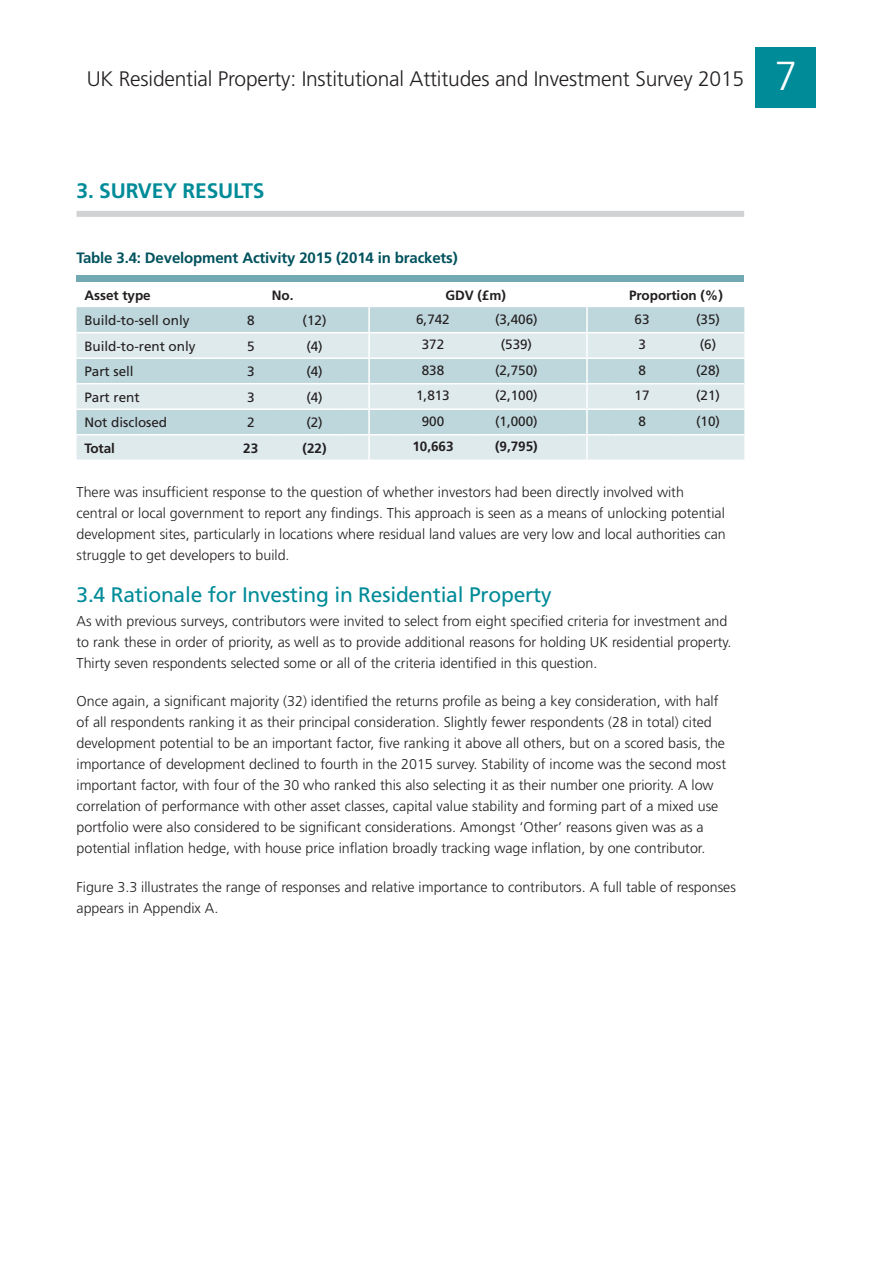
<style>
.page{position:relative;width:893px;height:1263px;background:#fff}
.page>*{position:absolute;margin:0;border:0;box-sizing:border-box;transform-origin:0 0}
.t1{font:300 21px "Frutiger";letter-spacing:-.01em;color:#231f20}
.Subtitle{font:21px "Frutiger";letter-spacing:-.01em;color:#008b98}
.Page_title{font:700 21px "Frutiger";letter-spacing:-.01em;color:#008b98}
.Figure__table_title{font:700 15px "Frutiger";letter-spacing:-.01em;color:#00525d}
.Body_copy{font:300 14.25px/21px "Frutiger";color:#231f20}
.Table_columns_-_nume{font:13.5px "Frutiger";letter-spacing:-.005em;color:#231f20}
.table_1st_col_text{font:13.5px "Frutiger";letter-spacing:-.005em;color:#231f20}
.Table_header{font:700 13.5px "Frutiger";letter-spacing:-.005em;color:#231f20}
.Table_columns_-_nume-2{font:700 13.5px "Frutiger";letter-spacing:-.005em;color:#231f20}
.Table_header_text_L{font:700 13.5px "Frutiger";letter-spacing:-.005em;color:#231f20}
.table_1st_col_text-2{font:700 13.5px "Frutiger";letter-spacing:-.005em;color:#231f20}
.s1{font-size:40.5px;color:#fff}
</style>
<div class="page">
<div style="left:755px;top:47px;width:61px;height:61px;background:#008b98"></div>
<div style="left:77px;top:211px;width:667px;height:6px;background:#d1d2d4"></div>
<div style="left:77px;top:276px;width:667px;height:6px;background:#73a9b2"></div>
<div style="left:77px;top:307px;width:667px;height:25px;background:#bed7dc"></div>
<svg style="left:77px;top:333px;width:667px;height:126px;background:#d2e2e6"></svg>
<hr style="left:77px;top:357px;width:139px;height:2px;background:#fff">
<hr style="left:216px;top:357px;width:64px;height:2px;background:#fff">
<hr style="left:280px;top:357px;width:64px;height:2px;background:#fff">
<hr style="left:344px;top:357px;width:25px;height:2px;background:#fff">
<hr style="left:369px;top:357px;width:26px;height:2px;background:#fff">
<hr style="left:395px;top:357px;width:83px;height:2px;background:#fff">
<hr style="left:478px;top:357px;width:83px;height:2px;background:#fff">
<hr style="left:561px;top:357px;width:26px;height:2px;background:#fff">
<hr style="left:587px;top:357px;width:25px;height:2px;background:#fff">
<hr style="left:612px;top:357px;width:66px;height:2px;background:#fff">
<hr style="left:678px;top:357px;width:66px;height:2px;background:#fff">
<hr style="left:77px;top:383px;width:139px;height:1px;background:#fff">
<hr style="left:216px;top:383px;width:64px;height:1px;background:#fff">
<hr style="left:280px;top:383px;width:64px;height:1px;background:#fff">
<svg style="left:344px;top:383px;width:51px;height:1px"></svg>
<hr style="left:395px;top:383px;width:83px;height:1px;background:#fff">
<hr style="left:478px;top:383px;width:83px;height:1px;background:#fff">
<svg style="left:561px;top:383px;width:51px;height:1px"></svg>
<hr style="left:612px;top:383px;width:66px;height:1px;background:#fff">
<hr style="left:678px;top:383px;width:66px;height:1px;background:#fff">
<hr style="left:77px;top:408px;width:139px;height:2px;background:#fff">
<hr style="left:216px;top:408px;width:64px;height:2px;background:#fff">
<hr style="left:280px;top:408px;width:64px;height:2px;background:#fff">
<hr style="left:344px;top:408px;width:25px;height:2px;background:#fff">
<hr style="left:369px;top:408px;width:26px;height:2px;background:#fff">
<hr style="left:395px;top:408px;width:83px;height:2px;background:#fff">
<hr style="left:478px;top:408px;width:83px;height:2px;background:#fff">
<hr style="left:561px;top:408px;width:26px;height:2px;background:#fff">
<hr style="left:587px;top:408px;width:25px;height:2px;background:#fff">
<hr style="left:612px;top:408px;width:66px;height:2px;background:#fff">
<hr style="left:678px;top:408px;width:66px;height:2px;background:#fff">
<hr style="left:77px;top:434px;width:139px;height:1px;background:#fff">
<hr style="left:216px;top:434px;width:64px;height:1px;background:#fff">
<hr style="left:280px;top:434px;width:64px;height:1px;background:#fff">
<svg style="left:344px;top:434px;width:51px;height:1px"></svg>
<hr style="left:395px;top:434px;width:83px;height:1px;background:#fff">
<hr style="left:478px;top:434px;width:83px;height:1px;background:#fff">
<svg style="left:561px;top:434px;width:51px;height:1px"></svg>
<hr style="left:612px;top:434px;width:66px;height:1px;background:#fff">
<hr style="left:678px;top:434px;width:66px;height:1px;background:#fff">
<hr style="left:368px;top:307px;width:2px;height:25px;background:#fff">
<hr style="left:368px;top:333px;width:2px;height:24px;background:#fff">
<hr style="left:368px;top:359px;width:2px;height:24px;background:#fff">
<hr style="left:368px;top:384px;width:2px;height:24px;background:#fff">
<hr style="left:368px;top:410px;width:2px;height:24px;background:#fff">
<hr style="left:368px;top:435px;width:2px;height:24px;background:#fff">
<hr style="left:586px;top:307px;width:2px;height:25px;background:#fff">
<hr style="left:586px;top:333px;width:2px;height:24px;background:#fff">
<hr style="left:586px;top:359px;width:2px;height:24px;background:#fff">
<hr style="left:586px;top:384px;width:2px;height:24px;background:#fff">
<hr style="left:586px;top:410px;width:2px;height:24px;background:#fff">
<hr style="left:586px;top:435px;width:2px;height:24px;background:#fff">
<h1 class="t1" style="left:87px;top:66px;width:712px">UK Residential Property: Institutional Attitudes and Investment Survey 2015 <span class="s1">7</span></h1>
<p class="Page_title" style="left:77px;top:178px;width:190px">3. SURVEY RESULTS</p>
<p class="Figure__table_title" style="left:77px;top:249px;width:383px">Table 3.4: Development Activity 2015 (2014 in brackets)</p>
<p class="Table_header_text_L" style="left:84px;top:287px;width:68px">Asset type</p>
<p class="Table_header" style="left:272px;top:287px;width:23px">No.</p>
<p class="Table_header" style="left:445px;top:287px;width:62px">GDV (£m)</p>
<p class="Table_header" style="left:629px;top:287px;width:95px">Proportion (%)</p>
<p class="table_1st_col_text" style="left:84px;top:313px;width:107px">Build-to-sell only</p>
<p class="Table_columns_-_nume" style="left:247px;top:313px;width:9px">8</p>
<p class="Table_columns_-_nume" style="left:303px;top:313px;width:25px">(12)</p>
<p class="Table_columns_-_nume" style="left:416px;top:311px;width:35px">6,742</p>
<p class="Table_columns_-_nume" style="left:495px;top:311px;width:44px">(3,406)</p>
<p class="Table_columns_-_nume" style="left:635px;top:311px;width:16px">63</p>
<p class="Table_columns_-_nume" style="left:696px;top:311px;width:25px">(35)</p>
<p class="table_1st_col_text" style="left:84px;top:338px;width:113px">Build-to-rent only</p>
<p class="Table_columns_-_nume" style="left:247px;top:338px;width:9px">5</p>
<p class="Table_columns_-_nume" style="left:306px;top:338px;width:18px">(4)</p>
<p class="Table_columns_-_nume" style="left:422px;top:337px;width:24px">372</p>
<p class="Table_columns_-_nume" style="left:501px;top:337px;width:33px">(539)</p>
<p class="Table_columns_-_nume" style="left:638px;top:337px;width:9px">3</p>
<p class="Table_columns_-_nume" style="left:700px;top:337px;width:18px">(6)</p>
<p class="table_1st_col_text" style="left:84px;top:364px;width:51px">Part sell</p>
<p class="Table_columns_-_nume" style="left:247px;top:364px;width:9px">3</p>
<p class="Table_columns_-_nume" style="left:306px;top:364px;width:18px">(4)</p>
<p class="Table_columns_-_nume" style="left:422px;top:362px;width:24px">838</p>
<p class="Table_columns_-_nume" style="left:495px;top:362px;width:44px">(2,750)</p>
<p class="Table_columns_-_nume" style="left:638px;top:362px;width:9px">8</p>
<p class="Table_columns_-_nume" style="left:696px;top:362px;width:25px">(28)</p>
<p class="table_1st_col_text" style="left:84px;top:389px;width:57px">Part rent</p>
<p class="Table_columns_-_nume" style="left:247px;top:389px;width:9px">3</p>
<p class="Table_columns_-_nume" style="left:306px;top:389px;width:18px">(4)</p>
<p class="Table_columns_-_nume" style="left:416px;top:388px;width:35px">1,813</p>
<p class="Table_columns_-_nume" style="left:495px;top:388px;width:44px">(2,100)</p>
<p class="Table_columns_-_nume" style="left:635px;top:388px;width:16px">17</p>
<p class="Table_columns_-_nume" style="left:696px;top:388px;width:25px">(21)</p>
<p class="table_1st_col_text" style="left:84px;top:415px;width:84px">Not disclosed</p>
<p class="Table_columns_-_nume" style="left:247px;top:415px;width:9px">2</p>
<p class="Table_columns_-_nume" style="left:306px;top:415px;width:18px">(2)</p>
<p class="Table_columns_-_nume" style="left:422px;top:413px;width:24px">900</p>
<p class="Table_columns_-_nume" style="left:495px;top:413px;width:44px">(1,000)</p>
<p class="Table_columns_-_nume" style="left:638px;top:413px;width:9px">8</p>
<p class="Table_columns_-_nume" style="left:696px;top:413px;width:25px">(10)</p>
<p class="table_1st_col_text-2" style="left:84px;top:440px;width:32px">Total</p>
<p class="Table_columns_-_nume-2" style="left:243px;top:440px;width:16px">23</p>
<p class="Table_columns_-_nume-2" style="left:303px;top:440px;width:25px">(22)</p>
<p class="Table_columns_-_nume-2" style="left:412px;top:439px;width:43px">10,663</p>
<p class="Table_columns_-_nume-2" style="left:495px;top:439px;width:44px">(9,795)</p>
<p class="Body_copy" style="left:77px;top:481px;width:651px">There was insufficient response to the question of whether investors had been directly involved with central or local government to report any findings. This approach is seen as a means of unlocking potential development sites, particularly in locations where residual land values are very low and local authorities can struggle to get developers to build.</p>
<p class="Subtitle" style="left:77px;top:582px;width:476px">3.4 Rationale for Investing in Residential Property</p>
<p class="Body_copy" style="left:77px;top:611px;width:656px">As with previous surveys, contributors were invited to select from eight specified criteria for investment and to rank these in order of priority, as well as to provide additional reasons for holding UK residential property.<br>Thirty seven respondents selected some or all of the criteria identified in this question.</p>
<p class="Body_copy" style="left:77px;top:691px;width:651px">Once again, a significant majority (32) identified the returns profile as being a key consideration, with half of all respondents ranking it as their principal consideration. Slightly fewer respondents (28 in total) cited development potential to be an important factor, five ranking it above all others, but on a scored basis, the importance of development declined to fourth in the 2015 survey. Stability of income was the second most important factor, with four of the 30 who ranked this also selecting it as their number one priority. A low correlation of performance with other asset classes, capital value stability and forming part of a mixed use portfolio were also considered to be significant considerations. Amongst ‘Other’ reasons given was as a potential inflation hedge, with house price inflation broadly tracking wage inflation, by one contributor.</p>
<p class="Body_copy" style="left:77px;top:876px;width:661px">Figure 3.3 illustrates the range of responses and relative importance to contributors. A full table of responses appears in Appendix A.</p>
</div>
